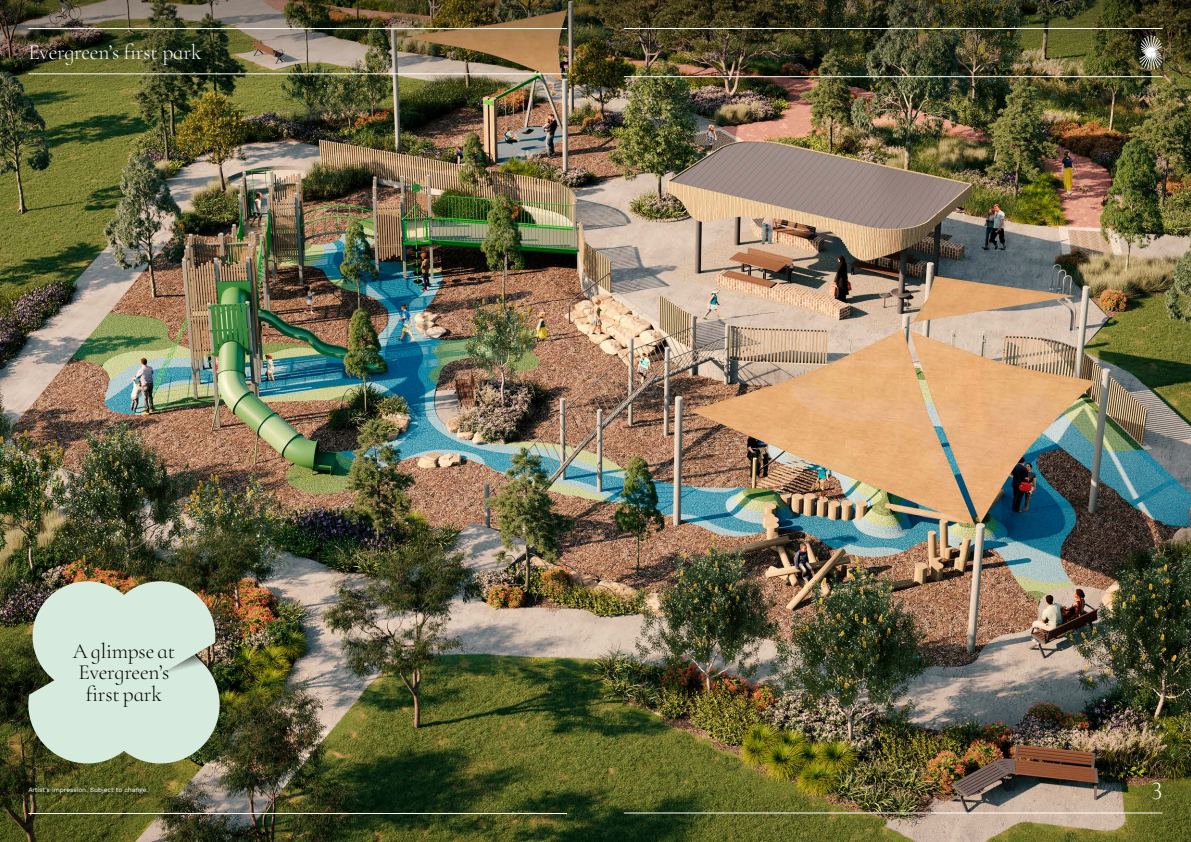
<style>
.page{position:relative;width:1191px;height:842px;background:#fff}
.page>*{position:absolute;margin:0;border:0;box-sizing:border-box;transform-origin:0 0}
.t1{font:300 26px "Cormorant Infant";color:#fff}
.t2{font:300 21.5px/21.5px "Cormorant Infant";letter-spacing:-.01em;color:#000;text-align:center}
.t3{font:300 21.5px "Cormorant Infant";letter-spacing:-.01em;color:#fff}
.t4{font:6.5px "Work Sans";letter-spacing:-.01em;color:#fff}
</style>
<div class="page">
<img style="left:0;top:181px;width:1191px;height:661px">
<img style="left:0;top:0;width:1191px;height:181px">
<svg style="left:1139px;top:36px;width:23px;height:34px"></svg>
<hr style="left:28px;top:813px;width:539px;height:1px;background:#fff">
<hr style="left:624px;top:813px;width:538px;height:1px;background:#fff">
<hr style="left:624px;top:28px;width:538px;height:1px;background:#fff">
<hr style="left:624px;top:76px;width:538px;height:1px;background:#fff">
<hr style="left:28px;top:28px;width:539px;height:1px;background:#fff">
<hr style="left:28px;top:74px;width:539px;height:1px;background:#fff">
<svg style="left:28px;top:581px;width:192px;height:182px;background:#bfcfc0"></svg>
<div style="left:29px;top:788px;width:121px;height:8px;background:#000;opacity:.75"></div>
<h2 class="t3" style="left:28px;top:39px;width:175px">Evergreen’s first park</h2>
<h2 class="t2" style="left:73px;top:640px;width:104px">A glimpse at<br>Evergreen’s first park</h2>
<p class="t4" style="left:28px;top:785px;width:121px">Artist’s impression. Subject to change.</p>
<h1 class="t1" style="left:1151px;top:775px;width:13px">3</h1>
</div>
